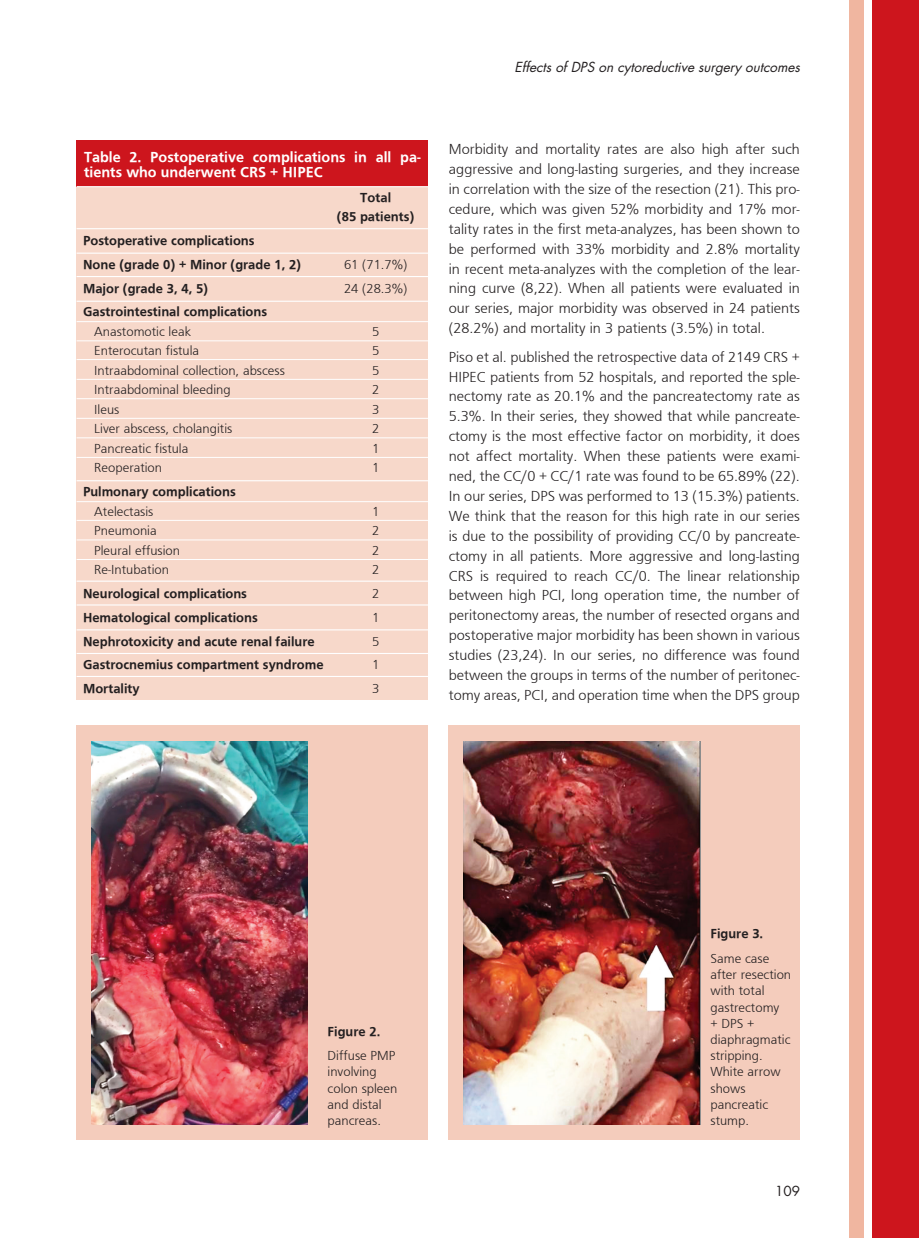
<style>
.page{position:relative;width:919px;height:1238px;background:#fff}
.page>*{position:absolute;margin:0;border:0;box-sizing:border-box;transform-origin:0 0}
.t1{font:300 15px/20px "Fruga Sans";color:#231f20;text-align:justify}
.t2{font:700 15px/15px "Fruga Sans";color:#fff}
.t3{font:300 13.5px/16.2px "Fruga Sans";color:#231f20}
.t4{font:700 13.5px/19.5px "Fruga Sans";color:#231f20;text-align:center}
.t5{font:italic 13.5px "Futura OTF";color:#231f20}
.t6{font:13.5px "Futura OTF";color:#231f20}
</style>
<div class="page">
<div style="left:872px;top:0;width:46px;height:1237px;background:#cd151d"></div>
<div style="left:848px;top:0;width:15px;height:1237px;background:#f0b6a0"></div>
<div style="left:77px;top:184px;width:350px;height:516px;background:#f7d8ca"></div>
<div style="left:77px;top:140px;width:350px;height:47px;background:#cd151d"></div>
<hr style="left:77px;top:186px;width:352px;height:1px;background:#fff">
<hr style="left:77px;top:228px;width:352px;height:1px;background:#fff">
<hr style="left:77px;top:252px;width:352px;height:2px;background:#fff">
<hr style="left:77px;top:276px;width:352px;height:1px;background:#fff">
<hr style="left:77px;top:301px;width:352px;height:1px;background:#fff">
<hr style="left:77px;top:480px;width:352px;height:1px;background:#fff">
<hr style="left:77px;top:580px;width:352px;height:1px;background:#fff">
<hr style="left:77px;top:604px;width:352px;height:1px;background:#fff">
<hr style="left:77px;top:629px;width:352px;height:1px;background:#fff">
<hr style="left:77px;top:653px;width:352px;height:1px;background:#fff">
<hr style="left:77px;top:676px;width:352px;height:1px;background:#fff">
<hr style="left:77px;top:321px;width:352px;height:1px;background:#fff">
<hr style="left:77px;top:340px;width:352px;height:1px;background:#fff">
<hr style="left:77px;top:359px;width:352px;height:1px;background:#fff">
<hr style="left:77px;top:379px;width:352px;height:1px;background:#fff">
<hr style="left:77px;top:398px;width:352px;height:1px;background:#fff">
<hr style="left:77px;top:418px;width:352px;height:1px;background:#fff">
<hr style="left:77px;top:437px;width:352px;height:1px;background:#fff">
<hr style="left:77px;top:457px;width:352px;height:1px;background:#fff">
<hr style="left:77px;top:501px;width:352px;height:1px;background:#fff">
<hr style="left:77px;top:520px;width:352px;height:1px;background:#fff">
<hr style="left:77px;top:539px;width:352px;height:1px;background:#fff">
<hr style="left:77px;top:559px;width:352px;height:1px;background:#fff">
<div style="left:77px;top:725px;width:350px;height:415px;background:#f4ccbc"></div>
<div style="left:449px;top:725px;width:350px;height:415px;background:#f4ccbc"></div>
<img style="left:91px;top:741px;width:217px;height:383px">
<img style="left:463px;top:741px;width:237px;height:383px">
<p class="t2" style="left:84px;top:149px;width:338px">Table 2. Postoperative complications in all pa&shy;tients who underwent CRS + HIPEC</p>
<p class="t4" style="left:337px;top:187px;width:79px">Total<br>(85 patients)</p>
<p class="t4" style="left:83px;top:228px;width:219px;line-height:23.7px;text-align:left">Postoperative complications<br>None (grade 0) + Minor (grade 1, 2)</p>
<p class="t3" style="left:344px;top:256px;width:65px">61 (71.7%)</p>
<p class="t4" style="left:83px;top:278px;width:126px">Major (grade 3, 4, 5)</p>
<p class="t3" style="left:344px;top:280px;width:65px">24 (28.3%)</p>
<p class="t4" style="left:83px;top:302px;width:186px">Gastrointestinal complications</p>
<p class="t3" style="left:94px;top:323px;width:98px">Anastomotic leak</p>
<p class="t3" style="left:372px;top:323px;width:9px">5</p>
<p class="t3" style="left:94px;top:342px;width:106px">Enterocutan fistula</p>
<p class="t3" style="left:372px;top:342px;width:9px">5</p>
<p class="t3" style="left:94px;top:362px;width:192px">Intraabdominal collection, abscess</p>
<p class="t3" style="left:372px;top:362px;width:9px">5</p>
<p class="t3" style="left:94px;top:381px;width:138px">Intraabdominal bleeding</p>
<p class="t3" style="left:372px;top:381px;width:9px">2</p>
<p class="t3" style="left:94px;top:401px;width:27px">Ileus</p>
<p class="t3" style="left:372px;top:401px;width:9px">3</p>
<p class="t3" style="left:94px;top:420px;width:140px">Liver abscess, cholangitis</p>
<p class="t3" style="left:372px;top:420px;width:9px">2</p>
<p class="t3" style="left:94px;top:440px;width:96px">Pancreatic fistula</p>
<p class="t3" style="left:372px;top:440px;width:9px">1</p>
<p class="t3" style="left:94px;top:459px;width:69px">Reoperation</p>
<p class="t3" style="left:372px;top:459px;width:9px">1</p>
<p class="t4" style="left:83px;top:481px;width:154px">Pulmonary complications</p>
<p class="t3" style="left:94px;top:503px;width:61px">Atelectasis</p>
<p class="t3" style="left:372px;top:503px;width:9px">1</p>
<p class="t3" style="left:94px;top:522px;width:64px">Pneumonia</p>
<p class="t3" style="left:372px;top:522px;width:9px">2</p>
<p class="t3" style="left:94px;top:542px;width:87px">Pleural effusion</p>
<p class="t3" style="left:372px;top:542px;width:9px">2</p>
<p class="t3" style="left:94px;top:561px;width:76px">Re-Intubation</p>
<p class="t3" style="left:372px;top:561px;width:9px">2</p>
<p class="t4" style="left:83px;top:583px;width:166px">Neurological complications</p>
<p class="t3" style="left:372px;top:585px;width:9px">2</p>
<p class="t4" style="left:83px;top:607px;width:176px">Hematological complications</p>
<p class="t3" style="left:372px;top:609px;width:9px">1</p>
<p class="t4" style="left:83px;top:631px;width:233px">Nephrotoxicity and acute renal failure</p>
<p class="t3" style="left:372px;top:632px;width:9px">5</p>
<p class="t4" style="left:83px;top:654px;width:242px">Gastrocnemius compartment syndrome</p>
<p class="t3" style="left:372px;top:656px;width:9px">1</p>
<p class="t4" style="left:83px;top:678px;width:58px">Mortality</p>
<p class="t3" style="left:372px;top:680px;width:9px">3</p>
<p class="t5" style="left:514px;top:59px;width:287px">Effects of DPS on cytoreductive surgery outcomes</p>
<p class="t1" style="left:449px;top:139px;width:352px">Morbidity and mortality rates are also high after such aggressive and long-lasting surgeries, and they increase in correlation with the size of the resection (21). This pro&shy;cedure, which was given 52% morbidity and 17% mor&shy;tality rates in the first meta-analyzes, has been shown to be performed with 33% morbidity and 2.8% mortality in recent meta-analyzes with the completion of the lear&shy;ning curve (8,22). When all patients were evaluated in our series, major morbidity was observed in 24 patients (28.2%) and mortality in 3 patients (3.5%) in total.</p>
<p class="t1" style="left:449px;top:346px;width:352px">Piso et al. published the retrospective data of 2149 CRS + HIPEC patients from 52 hospitals, and reported the sple&shy;nectomy rate as 20.1% and the pancreatectomy rate as 5.3%. In their series, they showed that while pancreate&shy;ctomy is the most effective factor on morbidity, it does not affect mortality. When these patients were exami&shy;ned, the CC/0 + CC/1 rate was found to be 65.89% (22).<br>In our series, DPS was performed to 13 (15.3%) patients.<br>We think that the reason for this high rate in our series is due to the possibility of providing CC/0 by pancreate&shy;ctomy in all patients. More aggressive and long-lasting CRS is required to reach CC/0. The linear relationship between high PCI, long operation time, the number of peritonectomy areas, the number of resected organs and postoperative major morbidity has been shown in various studies (23,24). In our series, no difference was found between the groups in terms of the number of peritonec&shy;tomy areas, PCI, and operation time when the DPS group</p>
<p class="t4" style="left:327px;top:1020px;width:54px">Figure 2.</p>
<p class="t3" style="left:327px;top:1047px;width:71px">Diffuse PMP involving colon spleen and distal pancreas.</p>
<p class="t4" style="left:710px;top:923px;width:54px">Figure 3.</p>
<p class="t3" style="left:710px;top:950px;width:82px">Same case after resection with total gastrectomy<br>+ DPS + diaphragmatic stripping.<br>White arrow shows pancreatic stump.</p>
<p class="t6" style="left:775px;top:1181px;width:26px">109</p>
</div>
